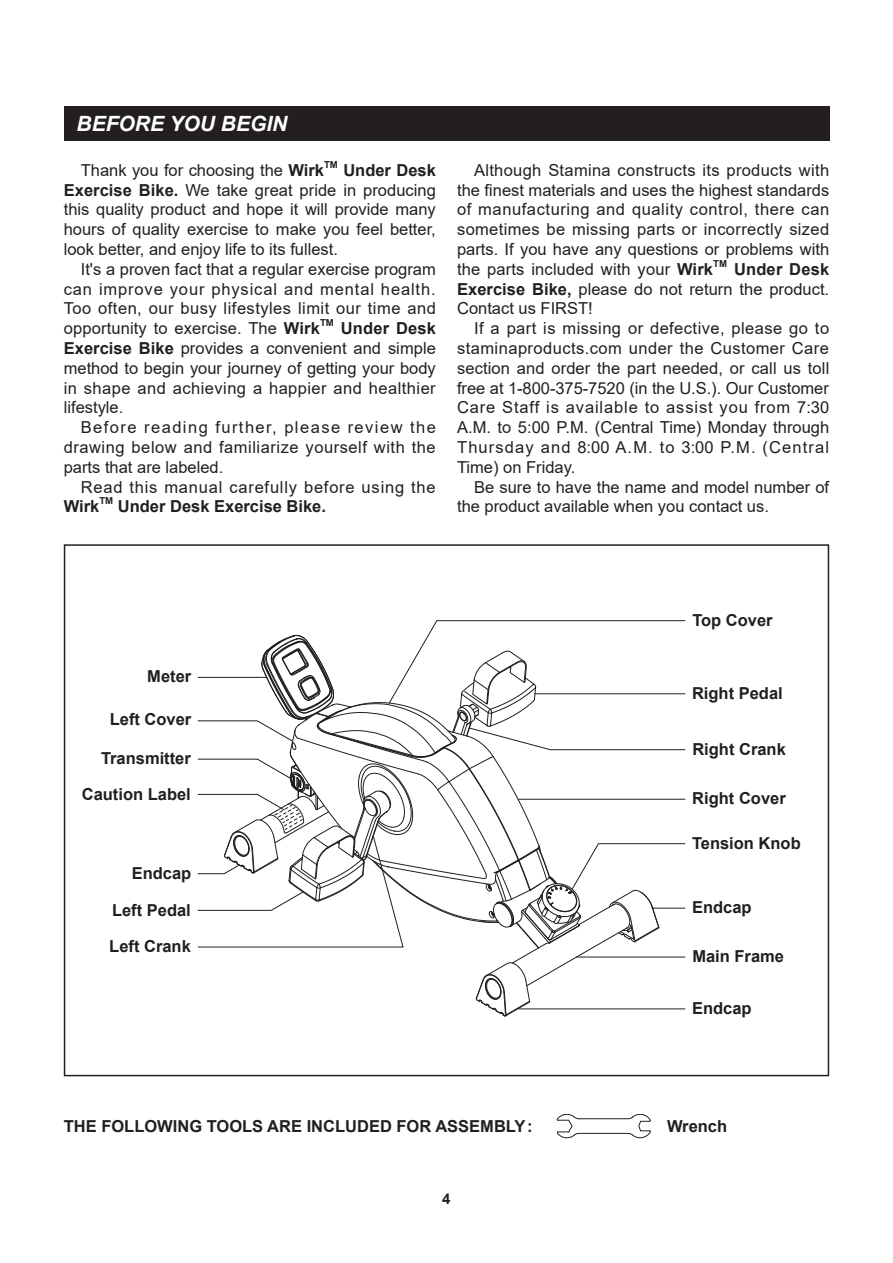
<style>
.page{position:relative;width:893px;height:1263px;background:#fff}
.page>*{position:absolute;margin:0;border:0;box-sizing:border-box;transform-origin:0 0}
.t1{font:italic 700 21px "Arial";color:#fff}
.t2{font:16.5px/19.8px "Arial";color:#231f20;text-align:justify}
.t3{font:700 16.5px/35.8px "Arial";color:#231f20;text-align:right}
.t4{font:16.5px "Arial";letter-spacing:.05em;color:#231f20}
.t5{font:700 15px "Arial";color:#231f20}
.t6{font:700 9.6px "Arial";letter-spacing:.005em;color:#231f20}
.s1{font-weight:700}
</style>
<div class="page">
<svg style="left:198px;top:620px;width:487px;height:397px"></svg>
<div style="left:64px;top:106px;width:765px;height:34px;background:#231f20"></div>
<svg style="left:557px;top:1114px;width:94px;height:24px"></svg>
<p class="t1" style="left:77px;top:116px;width:212px">BEFORE YOU BEGIN</p>
<p class="t2" style="left:81px;top:162px;width:245px">Thank you for choosing the <span class="s1">Wirk</span></p>
<p class="t6" style="left:324px;top:161px;width:15px">TM</p>
<p class="t2" style="left:64px;top:162px;width:374px;text-indent:280px"><span class="s1">Under Desk Exercise Bike.</span> We take great pride in producing this quality product and hope it will provide many hours of quality exercise to make you feel better, look better, and enjoy life to its fullest.</p>
<p class="t2" style="left:64px;top:261px;width:374px;text-indent:17px">It's a proven fact that a regular exercise program can improve your physical and mental health.<br>Too often, our busy lifestyles limit our time and opportunity to exercise. The <span class="s1">Wirk</span></p>
<p class="t6" style="left:320px;top:319px;width:15px">TM</p>
<p class="t2" style="left:64px;top:320px;width:374px;text-indent:277px"><span class="s1">Under Desk Exercise Bike</span> provides a convenient and simple method to begin your journey of getting your body in shape and achieving a happier and healthier lifestyle.</p>
<p class="t2" style="left:64px;top:419px;width:374px;text-indent:17px">Before reading further, please review the drawing below and familiarize yourself with the parts that are labeled.</p>
<p class="t4" style="left:81px;top:481px;width:356px">Read this manual carefully before using the</p>
<p class="t3" style="left:64px;top:490px;width:37px">Wirk</p>
<p class="t6" style="left:99px;top:497px;width:15px">TM</p>
<p class="t3" style="left:118px;top:490px;width:210px">Under Desk Exercise Bike.</p>
<p class="t2" style="left:457px;top:162px;width:374px;text-indent:17px">Although Stamina constructs its products with the finest materials and uses the highest standards of manufacturing and quality control, there can sometimes be missing parts or incorrectly sized parts. If you have any questions or problems with the parts included with your <span class="s1">Wirk</span></p>
<p class="t6" style="left:713px;top:260px;width:15px">TM</p>
<p class="t2" style="left:457px;top:261px;width:374px;text-indent:277px"><span class="s1">Under Desk Exercise Bike,</span> please do not return the product.<br>Contact us FIRST!</p>
<p class="t2" style="left:457px;top:320px;width:374px;text-indent:17px">If a part is missing or defective, please go to staminaproducts.com under the Customer Care section and order the part needed, or call us toll free at 1-800-375-7520 (in the U.S.). Our Customer Care Staff is available to assist you from 7:30<br>A.M. to 5:00 P.M. (Central Time) Monday through Thursday and 8:00 A.M. to 3:00 P.M. (Central Time) on Friday.</p>
<p class="t2" style="left:457px;top:478px;width:374px;text-indent:17px">Be sure to have the name and model number of the product available when you contact us.</p>
<p class="t3" style="left:147px;top:660px;width:46px">Meter</p>
<p class="t3" style="left:110px;top:703px;width:83px">Left Cover</p>
<p class="t3" style="left:82px;top:742px;width:111px">Transmitter<br>Caution Label</p>
<p class="t3" style="left:132px;top:856px;width:61px">Endcap</p>
<p class="t3" style="left:109px;top:893px;width:83px;text-align:left">Left Pedal<br>Left Crank</p>
<p class="t3" style="left:692px;top:603px;width:82px">Top Cover</p>
<p class="t3" style="left:692px;top:677px;width:92px">Right Pedal</p>
<p class="t3" style="left:692px;top:733px;width:95px">Right Crank</p>
<p class="t3" style="left:692px;top:782px;width:95px">Right Cover</p>
<p class="t3" style="left:692px;top:827px;width:110px">Tension Knob</p>
<p class="t3" style="left:692px;top:891px;width:61px">Endcap</p>
<p class="t3" style="left:692px;top:940px;width:93px">Main Frame</p>
<p class="t3" style="left:692px;top:991px;width:61px">Endcap</p>
<p class="t3" style="left:64px;top:1109px;width:470px">THE FOLLOWING TOOLS ARE INCLUDED FOR ASSEMBLY :</p>
<p class="t3" style="left:667px;top:1109px;width:62px">Wrench</p>
<p class="t5" style="left:442px;top:1193px;width:10px">4</p>
</div>
